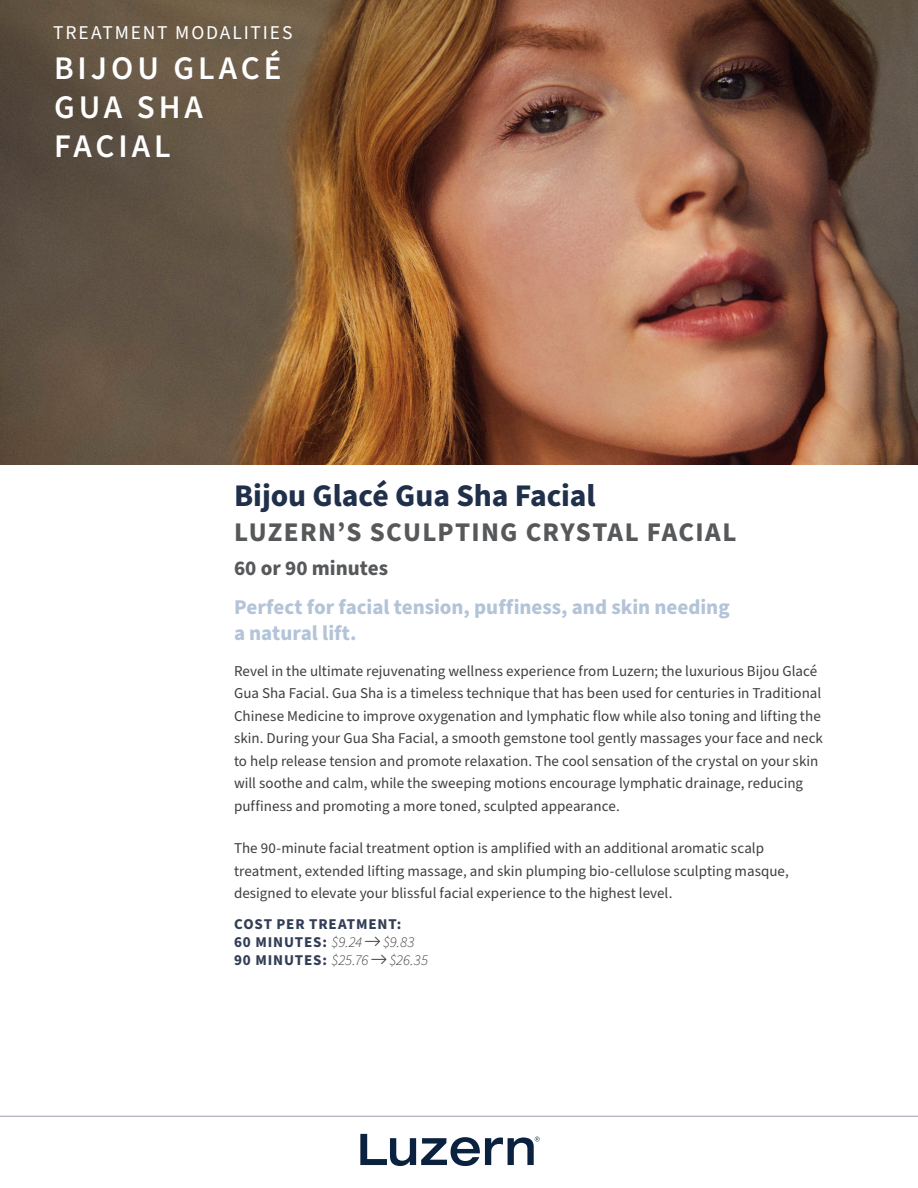
<style>
.page{position:relative;width:918px;height:1188px;background:#fff}
.page>*{position:absolute;margin:0;border:0;box-sizing:border-box;transform-origin:0 0}
.t1{font:600 33px/39px "Source Sans Pro";letter-spacing:.12em;color:#fff}
.t2{font:700 31.5px "Source Sans Pro";letter-spacing:-.005em;color:#202f4a}
.t3{font:700 27px "Source Sans Pro";letter-spacing:.045em;color:#57585a}
.t4{font:700 21px/25.5px "Source Sans Pro";color:#b3c3d8}
.t5{font:700 21px "Source Sans Pro";color:#57585a}
.t6{font:19.5px "Source Sans Pro";letter-spacing:.09em;color:#fff}
.t7{font:15px/22.5px "Source Sans Pro";color:#3e3e3f}
.t8{font:700 15px/18px "Source Sans Pro";letter-spacing:.06em;color:#323d56}
.s1{font-weight:300;font-style:italic;color:#3e3e3f}
.s2{color:#3e3e3f}
</style>
<div class="page">
<svg style="left:360px;top:1134px;width:180px;height:32px"></svg>
<hr style="left:0;top:1116px;width:918px;height:1px;background:#9d9dab">
<img style="left:0;top:0;width:918px;height:464px">
<h3 class="t6" style="left:53px;top:19px;width:241px">TREATMENT MODALITIES</h3>
<h1 class="t1" style="left:54px;top:48px;width:229px">BIJOU GLACÉ<br>GUA SHA<br>FACIAL</h1>
<h2 class="t2" style="left:234px;top:474px;width:363px">Bijou Glacé Gua Sha Facial</h2>
<h3 class="t3" style="left:234px;top:513px;width:504px">LUZERN’S SCULPTING CRYSTAL FACIAL</h3>
<h3 class="t5" style="left:234px;top:554px;width:156px">60 or 90 minutes</h3>
<h3 class="t4" style="left:234px;top:595px;width:497px">Perfect for facial tension, puffiness, and skin needing a natural lift.</h3>
<p class="t7" style="left:234px;top:660px;width:590px">Revel in the ultimate rejuvenating wellness experience from Luzern; the luxurious Bijou Glacé Gua Sha Facial. Gua Sha is a timeless technique that has been used for centuries in Traditional Chinese Medicine to improve oxygenation and lymphatic flow while also toning and lifting the skin. During your Gua Sha Facial, a smooth gemstone tool gently massages your face and neck to help release tension and promote relaxation. The cool sensation of the crystal on your skin will soothe and calm, while the sweeping motions encourage lymphatic drainage, reducing puffiness and promoting a more toned, sculpted appearance.</p>
<p class="t7" style="left:234px;top:838px;width:556px">The 90-minute facial treatment option is amplified with an additional aromatic scalp treatment, extended lifting massage, and skin plumping bio-cellulose sculpting masque, designed to elevate your blissful facial experience to the highest level.</p>
<p class="t8" style="left:234px;top:915px;width:195px">COST PER TREATMENT:<br>60 MINUTES: <span class="s1">$9.24</span> <span class="s2">□▼●□■</span> <span class="s1">$9.83<br></span>90 MINUTES: <span class="s1">$25.76</span> <span class="s2">□▼●□■</span> <span class="s1">$26.35</span></p>
</div>
